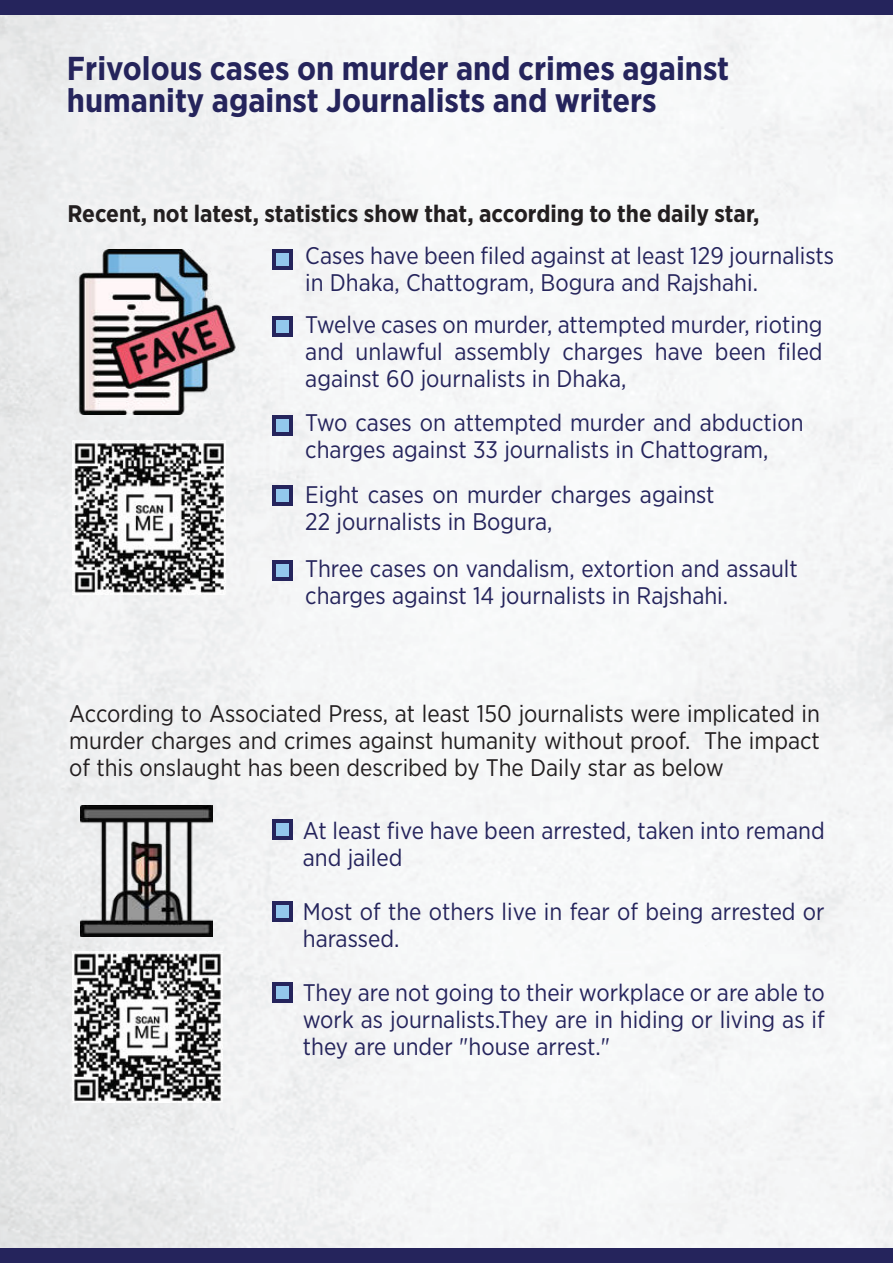
<style>
.page{position:relative;width:893px;height:1263px;background:#fff}
.page>*{position:absolute;margin:0;border:0;box-sizing:border-box;transform-origin:0 0}
.t1{font:700 33.15px/31.5px "Gotham Narrow";color:#25245c}
.t2{font:24px/27px "Gotham Narrow";color:#25245c}
.t3{font:24px/27px "Gotham Narrow";color:#231f20;text-align:justify}
.t4{font:700 24px "Gotham Narrow";color:#231f20}
</style>
<div class="page">
<img style="left:0;top:14px;width:893px;height:1235px">
<div style="left:0;top:0;width:893px;height:14px;background:#25245c"></div>
<div style="left:0;top:1249px;width:893px;height:14px;background:#25245c"></div>
<img style="left:72px;top:441px;width:153px;height:153px">
<img style="left:74px;top:250px;width:165px;height:165px">
<div style="left:272px;top:249px;width:21px;height:20px;background:#25245c"></div>
<div style="left:277px;top:253px;width:12px;height:12px;background:#93c7ec"></div>
<div style="left:272px;top:316px;width:21px;height:21px;background:#25245c"></div>
<div style="left:277px;top:321px;width:12px;height:12px;background:#93c7ec"></div>
<div style="left:272px;top:415px;width:21px;height:21px;background:#25245c"></div>
<div style="left:277px;top:420px;width:12px;height:12px;background:#93c7ec"></div>
<div style="left:272px;top:486px;width:21px;height:20px;background:#25245c"></div>
<div style="left:277px;top:490px;width:12px;height:12px;background:#93c7ec"></div>
<div style="left:272px;top:560px;width:21px;height:21px;background:#25245c"></div>
<div style="left:277px;top:564px;width:12px;height:12px;background:#93c7ec"></div>
<div style="left:272px;top:819px;width:21px;height:21px;background:#25245c"></div>
<div style="left:277px;top:824px;width:12px;height:12px;background:#93c7ec"></div>
<div style="left:272px;top:901px;width:21px;height:21px;background:#25245c"></div>
<div style="left:277px;top:905px;width:12px;height:12px;background:#93c7ec"></div>
<div style="left:272px;top:982px;width:21px;height:21px;background:#25245c"></div>
<div style="left:277px;top:987px;width:12px;height:12px;background:#93c7ec"></div>
<img style="left:73px;top:951px;width:150px;height:151px">
<img style="left:81px;top:805px;width:131px;height:132px">
<h1 class="t1" style="left:67px;top:54px;width:664px">Frivolous cases on murder and crimes against humanity against Journalists and writers</h1>
<p class="t4" style="left:67px;top:203px;width:693px">Recent, not latest, statistics show that, according to the daily star,</p>
<p class="t2" style="left:305px;top:243px;width:530px">Cases have been filed against at least 129 journalists in Dhaka, Chattogram, Bogura and Rajshahi.</p>
<p class="t2" style="left:305px;top:312px;width:519px;text-align:justify">Twelve cases on murder, attempted murder, rioting and unlawful assembly charges have been filed against 60 journalists in Dhaka,</p>
<p class="t2" style="left:305px;top:410px;width:500px">Two cases on attempted murder and abduction charges against 33 journalists in Chattogram,</p>
<p class="t2" style="left:305px;top:482px;width:411px">Eight cases on murder charges against<br>22 journalists in Bogura,</p>
<p class="t2" style="left:305px;top:556px;width:494px">Three cases on vandalism, extortion and assault charges against 14 journalists in Rajshahi.</p>
<p class="t3" style="left:69px;top:701px;width:752px">According to Associated Press, at least 150 journalists were implicated in murder charges and crimes against humanity without proof. The impact of this onslaught has been described by The Daily star as below</p>
<p class="t2" style="left:303px;top:818px;width:523px">At least five have been arrested, taken into remand and jailed</p>
<p class="t2" style="left:303px;top:899px;width:523px">Most of the others live in fear of being arrested or harassed.</p>
<p class="t2" style="left:303px;top:980px;width:523px;text-align:justify">They are not going to their workplace or are able to work as journalists.They are in hiding or living as if they are under "house arrest."</p>
</div>
